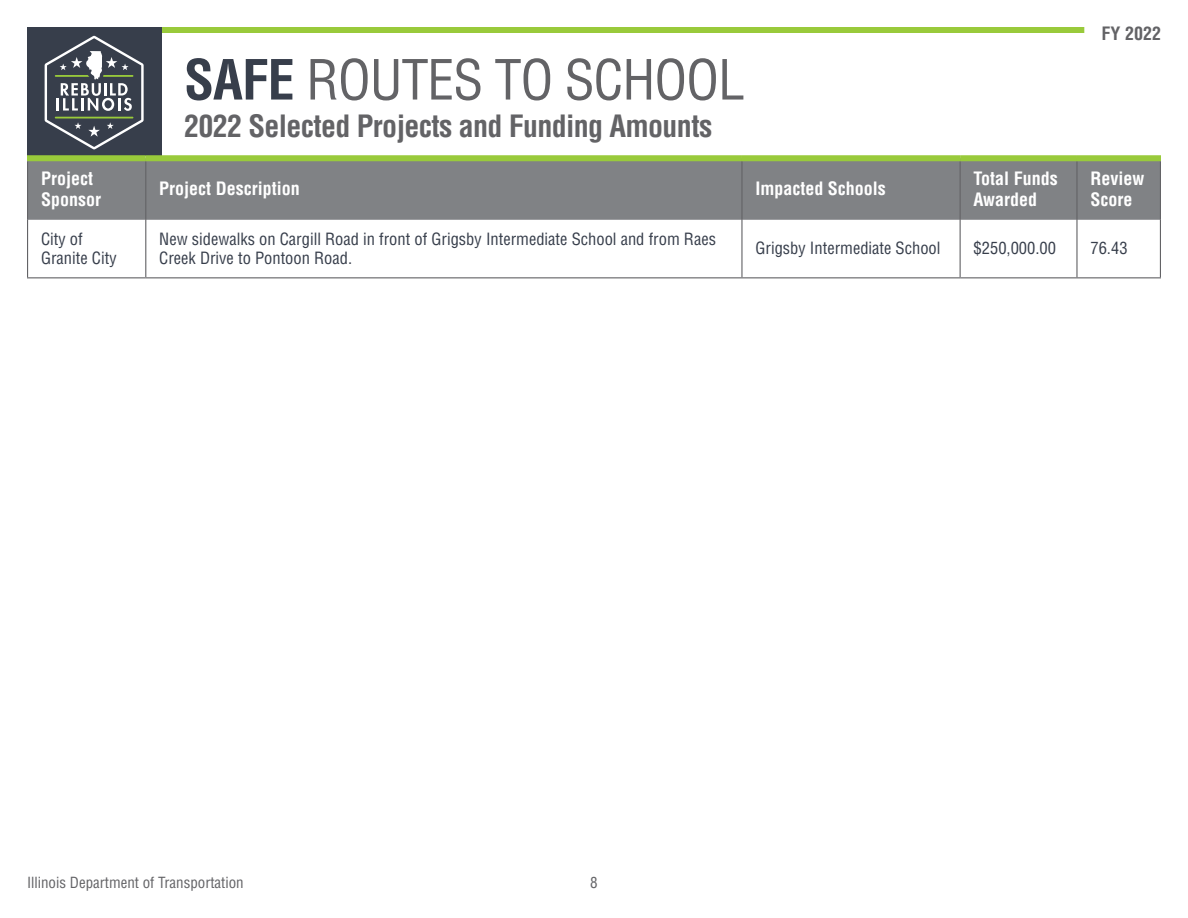
<style>
.page{position:relative;width:1188px;height:918px;background:#fff}
.page>*{position:absolute;margin:0;border:0;box-sizing:border-box;transform-origin:0 0}
.t1{font:condensed 54px "Helvetica LT Std";letter-spacing:-.02em;color:#636366}
.t2{font:700 condensed 30px "Helvetica LT Std";letter-spacing:-.02em;color:#636366}
.t3{font:700 condensed 18px/21.6px "Helvetica LT Std";color:#fff}
.t4{font:700 condensed 18px "Helvetica LT Std";color:#636366}
.Body{font:condensed 16.5px/19.8px "Helvetica LT Std";color:#373e4b}
.t5{font:condensed 15px "Helvetica LT Std";color:#636366}
.s1{font-weight:700;color:#373e4b}
</style>
<div class="page">
<div style="left:161px;top:27px;width:923px;height:6px;background:#99ca3b"></div>
<div style="left:27px;top:27px;width:134px;height:128px;background:#373e4b"></div>
<svg style="left:45px;top:36px;width:99px;height:113px"></svg>
<div style="left:28px;top:161px;width:1132px;height:59px;background:#808285"></div>
<hr style="left:145px;top:161px;width:1px;height:59px;background:#636366">
<hr style="left:741px;top:161px;width:2px;height:59px;background:#636366">
<hr style="left:960px;top:161px;width:1px;height:59px;background:#636366">
<hr style="left:1076px;top:161px;width:2px;height:59px;background:#636366">
<hr style="left:145px;top:220px;width:1px;height:57px;background:#636366">
<hr style="left:741px;top:220px;width:2px;height:57px;background:#636366">
<hr style="left:960px;top:220px;width:1px;height:57px;background:#636366">
<hr style="left:1076px;top:220px;width:2px;height:57px;background:#636366">
<hr style="left:27px;top:220px;width:1px;height:57px;background:#636366">
<hr style="left:1160px;top:220px;width:1px;height:57px;background:#636366">
<div style="left:27px;top:155px;width:119px;height:6px;background:#99ca3b"></div>
<div style="left:146px;top:155px;width:596px;height:6px;background:#99ca3b"></div>
<div style="left:742px;top:155px;width:218px;height:6px;background:#99ca3b"></div>
<div style="left:960px;top:155px;width:117px;height:6px;background:#99ca3b"></div>
<div style="left:1077px;top:155px;width:84px;height:6px;background:#99ca3b"></div>
<hr style="left:27px;top:161px;width:1px;height:59px;background:#636366">
<hr style="left:1160px;top:161px;width:1px;height:59px;background:#636366">
<hr style="left:27px;top:277px;width:119px;height:1px;background:#636366">
<hr style="left:146px;top:277px;width:596px;height:1px;background:#636366">
<hr style="left:742px;top:277px;width:218px;height:1px;background:#636366">
<hr style="left:960px;top:277px;width:117px;height:1px;background:#636366">
<hr style="left:1077px;top:277px;width:84px;height:1px;background:#636366">
<h1 class="t1" style="left:184px;top:46px;width:562px"><span class="s1">SAFE</span> ROUTES TO SCHOOL</h1>
<h2 class="t2" style="left:184px;top:107px;width:530px">2022 Selected Projects and Funding Amounts</h2>
<p class="t4" style="left:1101px;top:23px;width:61px">FY 2022</p>
<p class="t3" style="left:41px;top:167px;width:61px">Project<br>Sponsor</p>
<p class="t3" style="left:159px;top:178px;width:142px">Project Description</p>
<p class="t3" style="left:755px;top:178px;width:132px">Impacted Schools</p>
<p class="t3" style="left:974px;top:167px;width:86px">Total Funds<br>Awarded</p>
<p class="t3" style="left:1090px;top:167px;width:55px">Review<br>Score</p>
<p class="Body" style="left:41px;top:229px;width:77px">City of<br>Granite City</p>
<p class="Body" style="left:159px;top:229px;width:558px">New sidewalks on Cargill Road in front of Grigsby Intermediate School and from Raes<br>Creek Drive to Pontoon Road.</p>
<p class="Body" style="left:755px;top:238px;width:187px">Grigsby Intermediate School</p>
<p class="Body" style="left:974px;top:238px;width:84px">$250,000.00</p>
<p class="Body" style="left:1090px;top:238px;width:39px">76.43</p>
<p class="t5" style="left:27px;top:873px;width:218px">Illinois Department of Transportation</p>
<p class="t5" style="left:590px;top:873px;width:9px">8</p>
</div>
